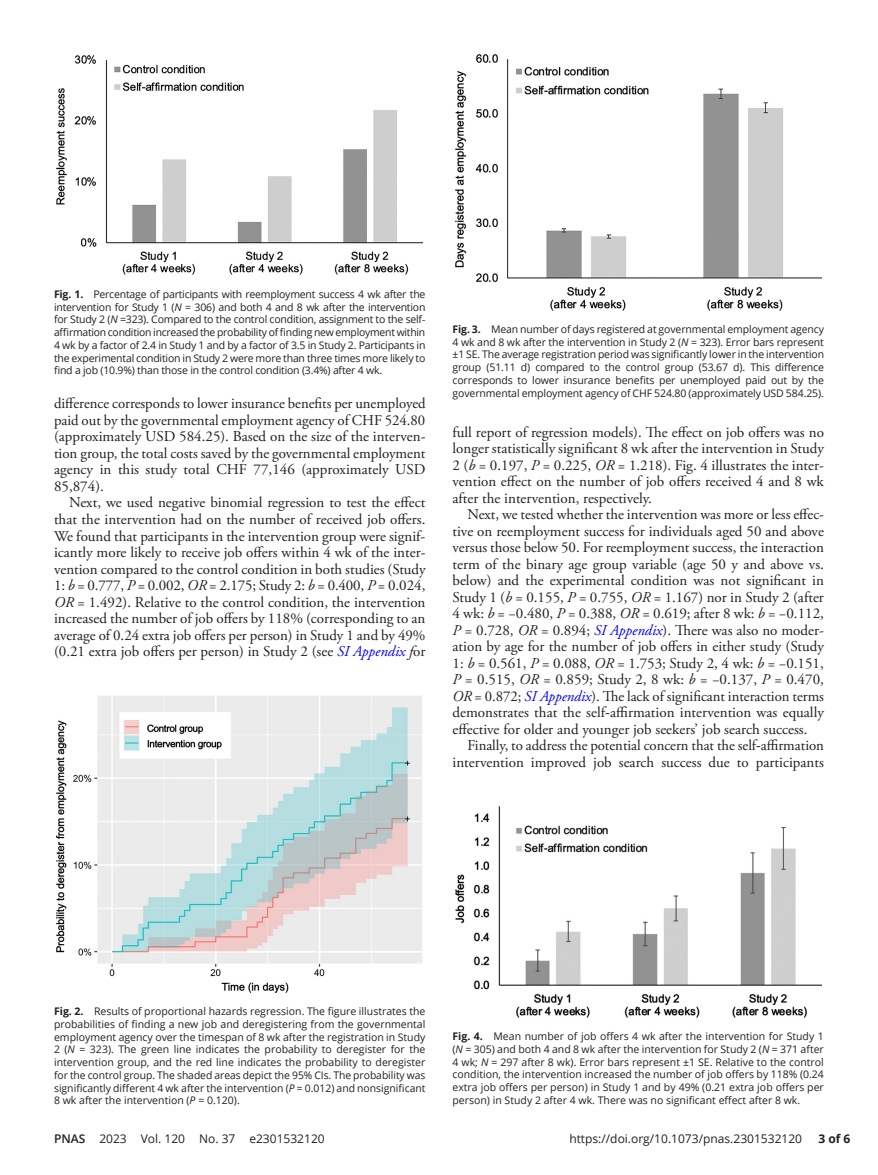
<style>
.page{position:relative;width:878px;height:1175px;background:#fff}
.page>*{position:absolute;margin:0;border:0;box-sizing:border-box;transform-origin:0 0}
.t1{font:15px/16.5px "Adobe Garamond Pro";color:#231f20;text-align:justify}
.t2{font:12px "Open Sans";color:#231f20}
.t3{font:700 12px "Open Sans";color:#231f20}
.t4{font:10.5px/12.8px "Open Sans";letter-spacing:-.005em;color:#231f20;text-align:justify}
.s1{font-weight:700}
.s2{font-style:italic}
.s3{font-style:italic;color:#00f}
.s4{font-family:"STIX"}
.s5{font-weight:600}
</style>
<div class="page">
<img style="left:56px;top:55px;width:367px;height:220px">
<img style="left:57px;top:696px;width:365px;height:296px">
<img style="left:455px;top:54px;width:365px;height:256px">
<img style="left:455px;top:807px;width:365px;height:210px">
<p class="t4" style="left:54px;top:287px;width:373px"><span class="s1">Fig. 1.</span> Percentage of participants with reemployment success 4 wk after the intervention for Study 1 (<span class="s2">N</span> = 306) and both 4 and 8 wk after the intervention for Study 2 (<span class="s2">N</span> =323). Compared to the control condition, assignment to the self&shy;affirmation condition increased the probability of finding new employment within 4 wk by a factor of 2.4 in Study 1 and by a factor of 3.5 in Study 2. Participants in the experimental condition in Study 2 were more than three times more likely to find a job (10.9%) than those in the control condition (3.4%) after 4 wk.</p>
<p class="t1" style="left:54px;top:396px;width:373px">difference corresponds to lower insurance benefits per unemployed paid out by the governmental employment agency of CHF 524.80 (approximately USD 584.25). Based on the size of the interven&shy;tion group, the total costs saved by the governmental employment agency in this study total CHF 77,146 (approximately USD 85,874).</p>
<p class="t1" style="left:54px;top:495px;width:373px;text-indent:15px">Next, we used negative binomial regression to test the effect that the intervention had on the number of received job offers.<br>We found that participants in the intervention group were signif&shy;icantly more likely to receive job offers within 4 wk of the inter&shy;vention compared to the control condition in both studies (Study 1: <span class="s2">b</span> = 0.777, <span class="s2">P</span> = 0.002, <span class="s2">OR</span> = 2.175; Study 2: <span class="s2">b</span> = 0.400, <span class="s2">P</span> = 0.024, <span class="s2">OR</span> = 1.492). Relative to the control condition, the intervention increased the number of job offers by 118% (corresponding to an average of 0.24 extra job offers per person) in Study 1 and by 49% (0.21 extra job offers per person) in Study 2 (see <span class="s3">SI Appendix</span> <span class="s2">f</span>or</p>
<p class="t4" style="left:452px;top:322px;width:373px"><span class="s1">Fig. 3.</span> Mean number of days registered at governmental employment agency 4 wk and 8 wk after the intervention in Study 2 (<span class="s2">N</span> = 323). Error bars represent ±1 SE. The average registration period was significantly lower in the intervention group (51.11 d) compared to the control group (53.67 d). This difference corresponds to lower insurance benefits per unemployed paid out by the governmental employment agency of CHF 524.80 (approximately USD 584.25).</p>
<p class="t1" style="left:452px;top:424px;width:373px">full report of regression models). The effect on job offers was no longer statistically significant 8 wk after the intervention in Study 2 (<span class="s2">b</span> = 0.197, <span class="s2">P</span> = 0.225, <span class="s2">OR</span> = 1.218). Fig. 4 illustrates the inter&shy;vention effect on the number of job offers received 4 and 8 wk after the intervention, respectively.</p>
<p class="t1" style="left:452px;top:506px;width:373px;text-indent:15px">Next, we tested whether the intervention was more or less effec&shy;tive on reemployment success for individuals aged 50 and above versus those below 50. For reemployment success, the interaction term of the binary age group variable (age 50 y and above vs. below) and the experimental condition was not significant in Study 1 (<span class="s2">b</span> = 0.155, <span class="s2">P</span> = 0.755, <span class="s2">OR</span> = 1.167) nor in Study 2 (after 4 wk: <span class="s2">b</span> = −0.480, <span class="s2">P</span> = 0.388, <span class="s2">OR</span> = 0.619; after 8 wk: <span class="s2">b</span> = −0.112, <span class="s2">P</span> = 0.728, <span class="s2">OR</span> = 0.894; <span class="s3">SI Appendix</span>). There was also no moder&shy;ation by age for the number of job offers in either study (Study 1: <span class="s2">b</span> = 0.561, <span class="s2">P</span> = 0.088, <span class="s2">OR</span> = 1.753; Study 2, 4 wk: <span class="s2">b</span> = −0.151, <span class="s2">P</span> = 0.515, <span class="s2">OR</span> = 0.859; Study 2, 8 wk: <span class="s2">b</span> = −0.137, <span class="s2">P</span> = 0.470, <span class="s2">OR</span> = 0.872; <span class="s3">SI Appendix</span>). The lack of significant interaction terms demonstrates that the self<span class="s4">-</span>affirmation intervention was equally effective for older and younger job seekers’ job search success.</p>
<p class="t1" style="left:452px;top:737px;width:373px;text-align:right">Finally, to address the potential concern that the self<span class="s4">-</span>affirmation intervention improved job search success due to participants</p>
<p class="t4" style="left:54px;top:1004px;width:373px"><span class="s1">Fig. 2.</span> Results of proportional hazards regression. The figure illustrates the probabilities of finding a new job and deregistering from the governmental employment agency over the timespan of 8 wk after the registration in Study 2 (<span class="s2">N</span> = 323). The green line indicates the probability to deregister for the intervention group, and the red line indicates the probability to deregister for the control group. The shaded areas depict the 95% CIs. The probability was significantly different 4 wk after the intervention (<span class="s2">P</span> = 0.012) and nonsignificant 8 wk after the intervention (<span class="s2">P</span> = 0.120).</p>
<p class="t4" style="left:452px;top:1029px;width:373px"><span class="s1">Fig. 4.</span> Mean number of job offers 4 wk after the intervention for Study 1 (<span class="s2">N</span> = 305) and both 4 and 8 wk after the intervention for Study 2 (<span class="s2">N</span> = 371 after 4 wk; <span class="s2">N</span> = 297 after 8 wk). Error bars represent ±1 SE. Relative to the control condition, the intervention increased the number of job offers by 118% (0.24 extra job offers per person) in Study 1 and by 49% (0.21 extra job offers per person) in Study 2 after 4 wk. There was no significant effect after 8 wk.</p>
<p class="t2" style="left:54px;top:1130px;width:272px"><span class="s5">PNAS</span> 2023 Vol. 120 No. 37 e2301532120</p>
<p class="t2" style="left:569px;top:1130px;width:234px">https://doi.org/10.1073/pnas.2301532120</p>
<p class="t3" style="left:818px;top:1130px;width:34px">3 of 6</p>
</div>
